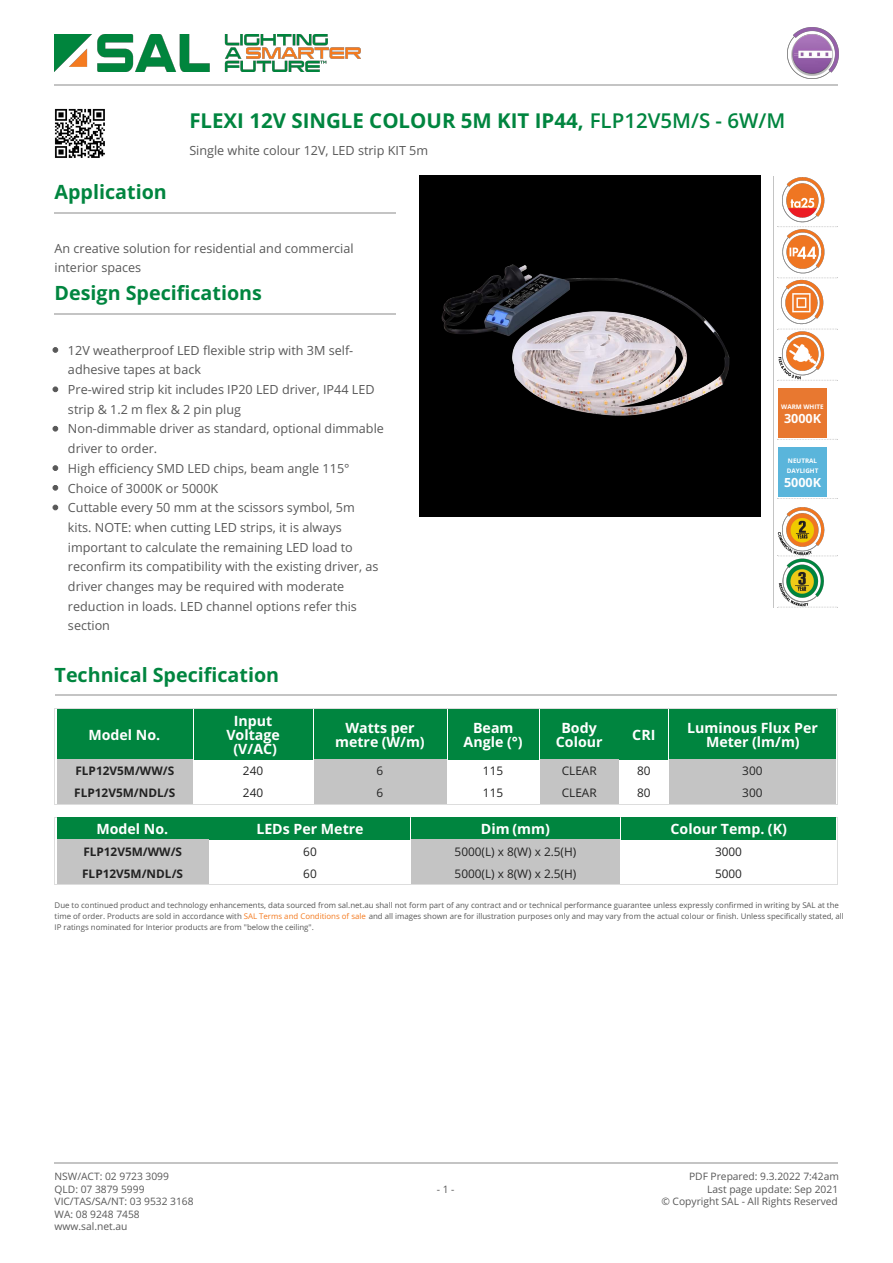
<style>
.page{position:relative;width:893px;height:1263px;background:#fff}
.page>*{position:absolute;margin:0;border:0;box-sizing:border-box;transform-origin:0 0}
.t1{font:700 20.55px "Open Sans";color:#00853f}
.t2{font:700 19.65px "Open Sans";color:#00853f}
.t3{font:700 14.25px/14.2px "Open Sans";color:#fff;text-align:center}
.t4{font:12.6px/19.6px "Open Sans";color:#585858}
.t5{font:700 12.6px "Open Sans";color:#fff}
.t6{font:11.85px "Open Sans";color:#222}
.t7{font:700 11.85px "Open Sans";color:#222}
.t8{font:10.2px/12.6px "Open Sans";color:#585858}
.t9{font:7.95px/11.1px "Open Sans";color:#585858}
.t10{font:700 6.3px/9.4px "Open Sans";color:#fff}
.s1{font-weight:600}
.s2{color:#f47b20}
</style>
<div class="page">
<img style="left:55px;top:108px;width:50px;height:50px">
<hr style="left:55px;top:212px;width:341px;height:2px;background:#c4c4c4">
<hr style="left:55px;top:313px;width:341px;height:1px;background:#c4c4c4">
<svg style="left:53px;top:347px;width:5px;height:6px"></svg>
<svg style="left:53px;top:387px;width:5px;height:5px"></svg>
<svg style="left:53px;top:426px;width:5px;height:5px"></svg>
<svg style="left:53px;top:465px;width:5px;height:6px"></svg>
<svg style="left:53px;top:485px;width:5px;height:6px"></svg>
<svg style="left:53px;top:505px;width:5px;height:5px"></svg>
<img style="left:419px;top:176px;width:341px;height:341px">
<hr style="left:773px;top:176px;width:1px;height:432px;background:#c4c4c4">
<img style="left:777px;top:177px;width:49px;height:203px">
<svg style="left:777px;top:277px;width:61px;height:1px"></svg>
<svg style="left:777px;top:329px;width:61px;height:1px"></svg>
<svg style="left:777px;top:380px;width:61px;height:1px"></svg>
<svg style="left:777px;top:439px;width:61px;height:1px"></svg>
<div style="left:777px;top:387px;width:50px;height:52px;background:#e87830"></div>
<hr style="left:777px;top:387px;width:50px;height:1px;background:#fff">
<hr style="left:777px;top:438px;width:50px;height:1px;background:#fff">
<hr style="left:777px;top:387px;width:1px;height:52px;background:#fff">
<svg style="left:777px;top:498px;width:61px;height:1px"></svg>
<div style="left:777px;top:446px;width:50px;height:52px;background:#5ab5db"></div>
<hr style="left:777px;top:446px;width:50px;height:1px;background:#fff">
<hr style="left:777px;top:497px;width:50px;height:1px;background:#fff">
<hr style="left:777px;top:446px;width:1px;height:52px;background:#fff">
<img style="left:777px;top:507px;width:49px;height:100px">
<svg style="left:777px;top:607px;width:61px;height:1px"></svg>
<hr style="left:55px;top:708px;width:783px;height:1px;background:#ddd">
<hr style="left:55px;top:804px;width:783px;height:1px;background:#ddd">
<hr style="left:55px;top:708px;width:1px;height:96px;background:#ddd">
<hr style="left:837px;top:708px;width:1px;height:96px;background:#ddd">
<hr style="left:55px;top:694px;width:781px;height:2px;background:#c4c4c4">
<div style="left:57px;top:709px;width:135px;height:51px;background:#00853f"></div>
<div style="left:194px;top:709px;width:118px;height:51px;background:#00853f"></div>
<div style="left:314px;top:709px;width:132px;height:51px;background:#00853f"></div>
<div style="left:448px;top:709px;width:90px;height:51px;background:#00853f"></div>
<div style="left:540px;top:709px;width:78px;height:51px;background:#00853f"></div>
<div style="left:619px;top:709px;width:48px;height:51px;background:#00853f"></div>
<div style="left:669px;top:709px;width:166px;height:51px;background:#00853f"></div>
<div style="left:57px;top:760px;width:135px;height:22px;background:#c4c4c4"></div>
<div style="left:314px;top:760px;width:132px;height:22px;background:#c4c4c4"></div>
<div style="left:540px;top:760px;width:78px;height:22px;background:#c4c4c4"></div>
<div style="left:669px;top:760px;width:166px;height:22px;background:#c4c4c4"></div>
<div style="left:57px;top:782px;width:135px;height:22px;background:#c4c4c4"></div>
<div style="left:314px;top:782px;width:132px;height:22px;background:#c4c4c4"></div>
<div style="left:540px;top:782px;width:78px;height:22px;background:#c4c4c4"></div>
<div style="left:669px;top:782px;width:166px;height:22px;background:#c4c4c4"></div>
<hr style="left:55px;top:817px;width:783px;height:1px;background:#ddd">
<hr style="left:55px;top:884px;width:783px;height:1px;background:#ddd">
<hr style="left:55px;top:817px;width:1px;height:68px;background:#ddd">
<hr style="left:837px;top:817px;width:1px;height:68px;background:#ddd">
<div style="left:57px;top:818px;width:151px;height:22px;background:#00853f"></div>
<div style="left:210px;top:818px;width:200px;height:22px;background:#00853f"></div>
<div style="left:411px;top:818px;width:208px;height:22px;background:#00853f"></div>
<div style="left:621px;top:818px;width:214px;height:22px;background:#00853f"></div>
<div style="left:57px;top:840px;width:151px;height:22px;background:#c4c4c4"></div>
<div style="left:411px;top:840px;width:208px;height:22px;background:#c4c4c4"></div>
<div style="left:57px;top:862px;width:151px;height:22px;background:#c4c4c4"></div>
<div style="left:411px;top:862px;width:208px;height:22px;background:#c4c4c4"></div>
<hr style="left:55px;top:84px;width:783px;height:2px;background:#c4c4c4">
<img style="left:55px;top:34px;width:305px;height:38px">
<img style="left:787px;top:28px;width:51px;height:50px">
<hr style="left:55px;top:1162px;width:783px;height:1px;background:#c4c4c4">
<h1 class="t1" style="left:189px;top:112px;width:597px">FLEXI 12V SINGLE COLOUR 5M KIT IP44, <span class="s1">FLP12V5M/S - 6W/M</span></h1>
<p class="t4" style="left:189px;top:142px;width:240px">Single white colour 12V, LED strip KIT 5m</p>
<h2 class="t2" style="left:55px;top:184px;width:114px">Application</h2>
<p class="t4" style="left:55px;top:240px;width:300px;line-height:18.9px">An creative solution for residential and commercial interior spaces</p>
<h2 class="t2" style="left:55px;top:285px;width:209px">Design Specifications</h2>
<p class="t4" style="left:68px;top:342px;width:317px">12V weatherproof LED flexible strip with 3M self&shy;adhesive tapes at back<br>Pre-wired strip kit includes IP20 LED driver, IP44 LED strip &amp; 1.2 m flex &amp; 2 pin plug<br>Non-dimmable driver as standard, optional dimmable driver to order.<br>High efficiency SMD LED chips, beam angle 115° Choice of 3000K or 5000K<br>Cuttable every 50 mm at the scissors symbol, 5m<br>kits. NOTE: when cutting LED strips, it is always important to calculate the remaining LED load to reconfirm its compatibility with the existing driver, as driver changes may be required with moderate reduction in loads. LED channel options refer this section</p>
<h2 class="t2" style="left:55px;top:667px;width:226px">Technical Specification</h2>
<p class="t10" style="left:781px;top:403px;width:44px">WARM WHITE</p>
<p class="t5" style="left:784px;top:414px;width:39px">3000K</p>
<p class="t10" style="left:786px;top:457px;width:33px">NEUTRAL<br>DAYLIGHT</p>
<p class="t5" style="left:784px;top:477px;width:39px">5000K</p>
<p class="t3" style="left:88px;top:729px;width:73px">Model No.</p>
<p class="t3" style="left:226px;top:715px;width:55px">Input<br>Voltage (V/AC)</p>
<p class="t3" style="left:335px;top:722px;width:91px">Watts per metre (W/m)</p>
<p class="t3" style="left:463px;top:722px;width:60px">Beam<br>Angle (°)</p>
<p class="t3" style="left:556px;top:722px;width:48px">Body<br>Colour</p>
<p class="t3" style="left:632px;top:729px;width:25px">CRI</p>
<p class="t3" style="left:687px;top:722px;width:132px">Luminous Flux Per<br>Meter (lm/m)</p>
<p class="t7" style="left:75px;top:766px;width:100px">FLP12V5M/WW/S</p>
<p class="t6" style="left:243px;top:766px;width:22px">240</p>
<p class="t6" style="left:376px;top:766px;width:8px">6</p>
<p class="t6" style="left:483px;top:766px;width:22px">115</p>
<p class="t6" style="left:561px;top:766px;width:36px">CLEAR</p>
<p class="t6" style="left:637px;top:766px;width:15px">80</p>
<p class="t6" style="left:742px;top:766px;width:22px">300</p>
<p class="t7" style="left:74px;top:788px;width:102px">FLP12V5M/NDL/S</p>
<p class="t6" style="left:243px;top:788px;width:22px">240</p>
<p class="t6" style="left:376px;top:788px;width:8px">6</p>
<p class="t6" style="left:483px;top:788px;width:22px">115</p>
<p class="t6" style="left:561px;top:788px;width:36px">CLEAR</p>
<p class="t6" style="left:637px;top:788px;width:15px">80</p>
<p class="t6" style="left:742px;top:788px;width:22px">300</p>
<p class="t3" style="left:96px;top:824px;width:73px">Model No.</p>
<p class="t3" style="left:256px;top:824px;width:109px">LEDs Per Metre</p>
<p class="t3" style="left:481px;top:824px;width:70px">Dim (mm)</p>
<p class="t3" style="left:670px;top:824px;width:118px">Colour Temp. (K)</p>
<p class="t7" style="left:83px;top:847px;width:100px">FLP12V5M/WW/S</p>
<p class="t6" style="left:303px;top:847px;width:15px">60</p>
<p class="t6" style="left:454px;top:847px;width:123px">5000(L) x 8(W) x 2.5(H)</p>
<p class="t6" style="left:715px;top:847px;width:28px">3000</p>
<p class="t7" style="left:82px;top:869px;width:102px">FLP12V5M/NDL/S</p>
<p class="t6" style="left:303px;top:869px;width:15px">60</p>
<p class="t6" style="left:454px;top:869px;width:123px">5000(L) x 8(W) x 2.5(H)</p>
<p class="t6" style="left:715px;top:869px;width:28px">5000</p>
<p class="t9" style="left:55px;top:901px;width:790px">Due to continued product and technology enhancements, data sourced from sal.net.au shall not form part of any contract and or technical performance guarantee unless expressly confirmed in writing by SAL at the time of order. Products are sold in accordance with <span class="s2">SAL Terms and Conditions of sale</span> and all images shown are for illustration purposes only and may vary from the actual colour or finish. Unless specifically stated, all<br>IP ratings nominated for Interior products are from "below the ceiling".</p>
<p class="t8" style="left:55px;top:1171px;width:141px">NSW/ACT: 02 9723 3099<br>QLD: 07 3879 5999<br>VIC/TAS/SA/NT: 03 9532 3168<br>WA: 08 9248 7458 www.sal.net.au</p>
<p class="t8" style="left:437px;top:1184px;width:19px">- 1 -</p>
<p class="t8" style="left:661px;top:1171px;width:179px;text-align:right">PDF Prepared: 9.3.2022 7:42am<br>Last page update: Sep 2021<br>© Copyright SAL - All Rights Reserved</p>
</div>
